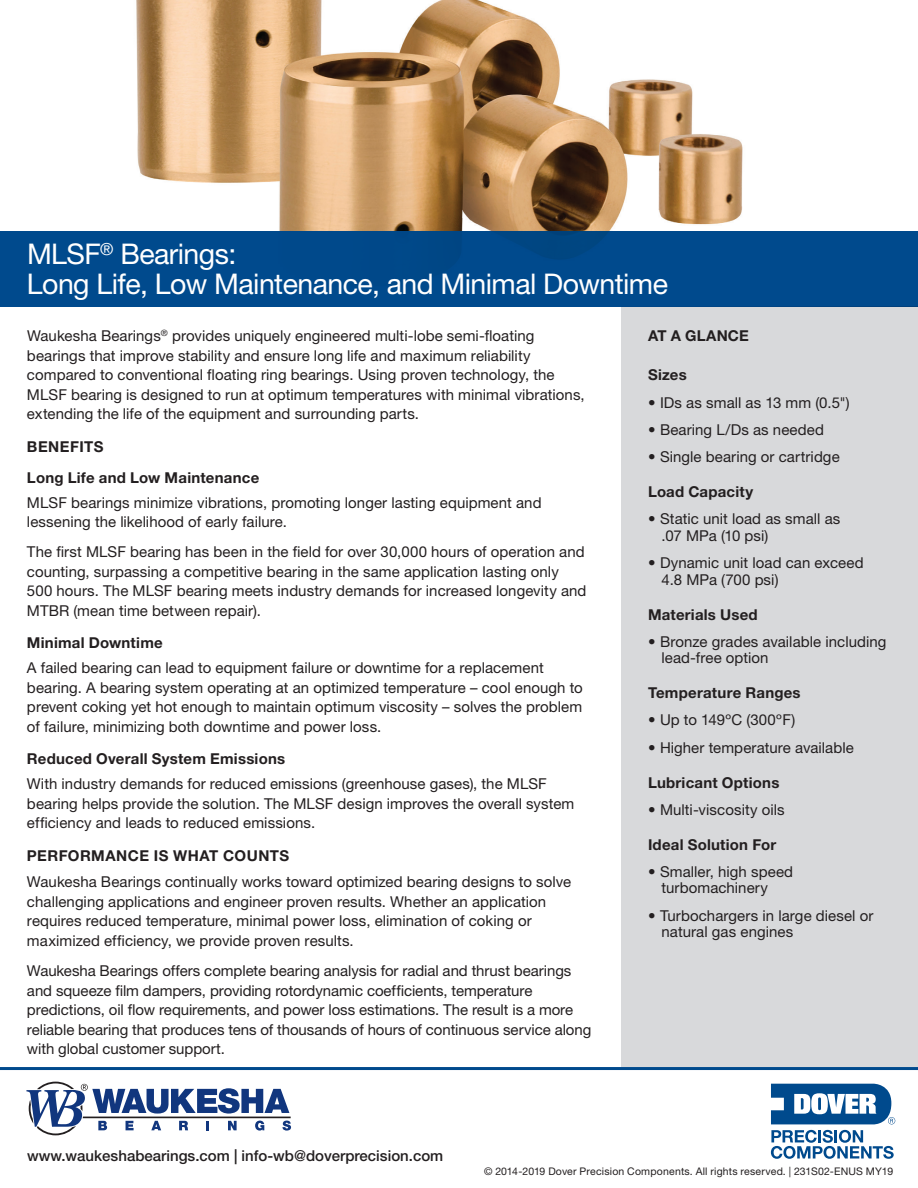
<style>
.page{position:relative;width:918px;height:1188px;background:#fff}
.page>*{position:absolute;margin:0;border:0;box-sizing:border-box;transform-origin:0 0}
.t1{font:28.5px/30px "Helvetica Neue LT Std";letter-spacing:-.02em;color:#fff}
.t2{font:15px/19.5px "Helvetica Neue LT Std";letter-spacing:.005em;color:#231f20}
.t3{font:700 15px/30.3px "Helvetica Neue LT Std";letter-spacing:.015em;color:#231f20}
.t4{font:500 15px "Helvetica Neue LT Std";color:#231f20}
.t5{font:10.5px "Helvetica Neue LT Std";letter-spacing:.015em;color:#231f20}
</style>
<div class="page">
<img style="left:136px;top:0;width:607px;height:231px">
<div style="left:621px;top:307px;width:297px;height:760px;background:#d8d9db"></div>
<hr style="left:0;top:1067px;width:918px;height:3px;background:#004a8d">
<div style="left:0;top:231px;width:918px;height:76px;background:#004a8d"></div>
<svg style="left:26px;top:1082px;width:265px;height:53px"></svg>
<svg style="left:771px;top:1084px;width:124px;height:40px"></svg>
<svg style="left:771px;top:1130px;width:123px;height:29px"></svg>
<h1 class="t1" style="left:27px;top:239px;width:643px">MLSF<sup>®</sup> Bearings:<br>Long Life, Low Maintenance, and Minimal Downtime</h1>
<p class="t2" style="left:27px;top:326px;width:559px">Waukesha Bearings<sup>®</sup> provides uniquely engineered multi-lobe semi-floating bearings that improve stability and ensure long life and maximum reliability compared to conventional floating ring bearings. Using proven technology, the MLSF bearing is designed to run at optimum temperatures with minimal vibrations, extending the life of the equipment and surrounding parts.</p>
<p class="t3" style="left:27px;top:432px;width:234px">BENEFITS<br>Long Life and Low Maintenance</p>
<p class="t2" style="left:27px;top:492px;width:516px">MLSF bearings minimize vibrations, promoting longer lasting equipment and lessening the likelihood of early failure.</p>
<p class="t2" style="left:27px;top:542px;width:561px">The first MLSF bearing has been in the field for over 30,000 hours of operation and counting, surpassing a competitive bearing in the same application lasting only 500 hours. The MLSF bearing meets industry demands for increased longevity and MTBR (mean time between repair).</p>
<p class="t3" style="left:27px;top:628px;width:137px">Minimal Downtime</p>
<p class="t2" style="left:27px;top:658px;width:557px">A failed bearing can lead to equipment failure or downtime for a replacement bearing. A bearing system operating at an optimized temperature – cool enough to prevent coking yet hot enough to maintain optimum viscosity – solves the problem of failure, minimizing both downtime and power loss.</p>
<p class="t3" style="left:27px;top:743px;width:260px">Reduced Overall System Emissions</p>
<p class="t2" style="left:27px;top:774px;width:549px">With industry demands for reduced emissions (greenhouse gases), the MLSF bearing helps provide the solution. The MLSF design improves the overall system efficiency and leads to reduced emissions.</p>
<p class="t3" style="left:27px;top:840px;width:264px">PERFORMANCE IS WHAT COUNTS</p>
<p class="t2" style="left:27px;top:872px;width:546px">Waukesha Bearings continually works toward optimized bearing designs to solve challenging applications and engineer proven results. Whether an application requires reduced temperature, minimal power loss, elimination of coking or maximized efficiency, we provide proven results.</p>
<p class="t2" style="left:27px;top:961px;width:566px">Waukesha Bearings offers complete bearing analysis for radial and thrust bearings and squeeze film dampers, providing rotordynamic coefficients, temperature predictions, oil flow requirements, and power loss estimations. The result is a more reliable bearing that produces tens of thousands of hours of continuous service along with global customer support.</p>
<p class="t4" style="left:27px;top:1147px;width:418px">www.waukeshabearings.com | info-wb@doverprecision.com</p>
<p class="t3" style="left:648px;top:321px;width:102px">AT A GLANCE</p>
<p class="t3" style="left:648px;top:360px;width:40px">Sizes</p>
<p class="t2" style="left:648px;top:392px;width:203px">• IDs as small as 13 mm (0.5")</p>
<p class="t2" style="left:648px;top:420px;width:178px">• Bearing L/Ds as needed</p>
<p class="t2" style="left:648px;top:447px;width:193px">• Single bearing or cartridge</p>
<p class="t3" style="left:648px;top:476px;width:107px">Load Capacity</p>
<p class="t2" style="left:662px;top:511px;width:180px;line-height:16.5px;text-indent:-14px">• Static unit load as small as .07 MPa (10 psi)</p>
<p class="t2" style="left:662px;top:554px;width:204px;line-height:16.5px;text-indent:-14px">• Dynamic unit load can exceed<br>4.8 MPa (700 psi)</p>
<p class="t3" style="left:648px;top:599px;width:111px">Materials Used</p>
<p class="t2" style="left:662px;top:633px;width:226px;line-height:16.5px;text-indent:-14px">• Bronze grades available including lead-free option</p>
<p class="t3" style="left:648px;top:677px;width:154px">Temperature Ranges</p>
<p class="t2" style="left:648px;top:710px;width:149px">• Up to 149ºC (300ºF)</p>
<p class="t2" style="left:648px;top:737px;width:207px">• Higher temperature available</p>
<p class="t3" style="left:648px;top:767px;width:133px">Lubricant Options</p>
<p class="t2" style="left:648px;top:800px;width:138px">• Multi-viscosity oils</p>
<p class="t3" style="left:648px;top:829px;width:130px">Ideal Solution For</p>
<p class="t2" style="left:662px;top:863px;width:133px;line-height:16.5px;text-indent:-14px">• Smaller, high speed turbomachinery</p>
<p class="t2" style="left:662px;top:907px;width:213px;line-height:16.5px;text-indent:-14px">• Turbochargers in large diesel or natural gas engines</p>
<p class="t5" style="left:484px;top:1165px;width:411px">© 2014-2019 Dover Precision Components. All rights reserved. | 231S02-ENUS MY19</p>
</div>
